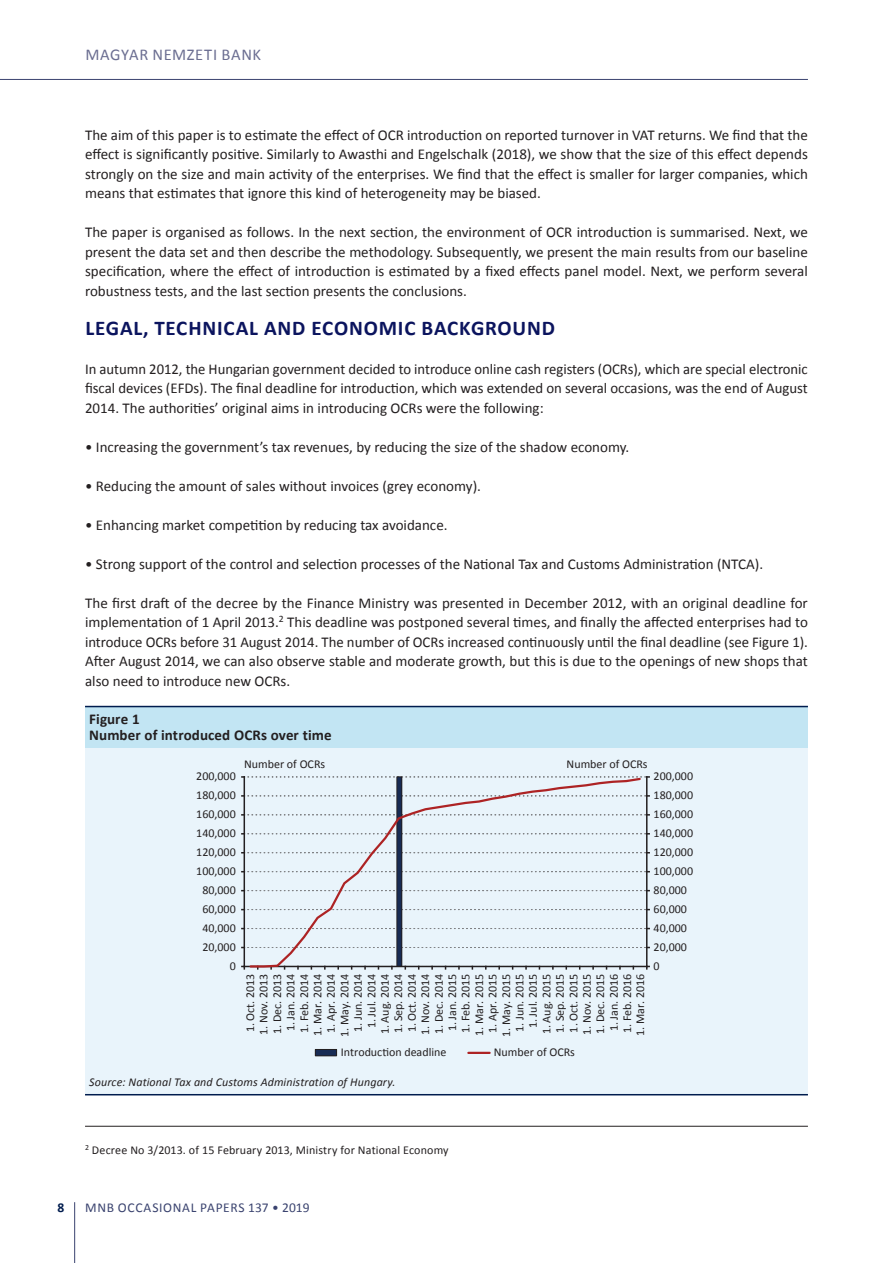
<style>
.page{position:relative;width:893px;height:1263px;background:#fff}
.page>*{position:absolute;margin:0;border:0;box-sizing:border-box;transform-origin:0 0}
.t1{font:700 21px "Calibri";letter-spacing:.035em;color:#0b145e}
.t2{font:16.5px "Calibri";letter-spacing:.04em;color:#6b6e91}
.t3{font:15px/19.5px "Calibri";color:#231f20;text-align:justify}
.t4{font:700 15px/15.8px "Calibri";letter-spacing:.005em;color:#231f20}
.t5{font:13.5px "Calibri";letter-spacing:.045em;color:#3a436f}
.t6{font:700 13.5px "Calibri";color:#001c4e}
.t7{font:12px "Calibri";color:#231f20}
.t8{font:italic 12px "Calibri";letter-spacing:.01em;color:#231f20}
</style>
<div class="page">
<hr style="left:74px;top:1202px;width:1px;height:61px;background:#3a436f">
<hr style="left:0;top:79px;width:808px;height:1px;background:#3a436f">
<hr style="left:85px;top:1126px;width:723px;height:1px;background:#231f20">
<div style="left:85px;top:706px;width:723px;height:42px;background:#c2e5f3"></div>
<div style="left:85px;top:748px;width:723px;height:346px;background:#e9f4fb"></div>
<hr style="left:85px;top:706px;width:723px;height:1px;background:#001c4e">
<hr style="left:85px;top:1094px;width:723px;height:1px;background:#001c4e">
<hr style="left:244px;top:777px;width:1px;height:189px;background:#231f20">
<svg style="left:242px;top:966px;width:407px;height:3px"></svg>
<svg style="left:242px;top:795px;width:407px;height:2px"></svg>
<svg style="left:242px;top:776px;width:407px;height:2px"></svg>
<hr style="left:646px;top:777px;width:1px;height:189px;background:#231f20">
<svg style="left:248px;top:776px;width:394px;height:193px;background:#e0e8ef"></svg>
<hr style="left:468px;top:1052px;width:22px;height:2px;background:#ad2324">
<div style="left:315px;top:1049px;width:22px;height:7px;background:#172b54"></div>
<div style="left:315px;top:1049px;width:22px;height:7px;border:1px solid #231f20"></div>
<p class="t2" style="left:85px;top:44px;width:177px">MAGYAR NEMZETI BANK</p>
<p class="t3" style="left:85px;top:125px;width:724px">The aim of this paper is to estimate the effect of OCR introduction on reported turnover in VAT returns. We find that the effect is significantly positive. Similarly to Awasthi and Engelschalk (2018), we show that the size of this effect depends strongly on the size and main activity of the enterprises. We find that the effect is smaller for larger companies, which means that estimates that ignore this kind of heterogeneity may be biased.</p>
<p class="t3" style="left:85px;top:223px;width:724px">The paper is organised as follows. In the next section, the environment of OCR introduction is summarised. Next, we present the data set and then describe the methodology. Subsequently, we present the main results from our baseline specification, where the effect of introduction is estimated by a fixed effects panel model. Next, we perform several robustness tests, and the last section presents the conclusions.</p>
<h1 class="t1" style="left:85px;top:314px;width:471px">LEGAL, TECHNICAL AND ECONOMIC BACKGROUND</h1>
<p class="t3" style="left:85px;top:359px;width:724px">In autumn 2012, the Hungarian government decided to introduce online cash registers (OCRs), which are special electronic fiscal devices (EFDs). The final deadline for introduction, which was extended on several occasions, was the end of August 2014. The authorities’ original aims in introducing OCRs were the following:</p>
<p class="t3" style="left:85px;top:437px;width:546px">• Increasing the government’s tax revenues, by reducing the size of the shadow economy.</p>
<p class="t3" style="left:85px;top:476px;width:397px">• Reducing the amount of sales without invoices (grey economy).</p>
<p class="t3" style="left:85px;top:515px;width:364px">• Enhancing market competition by reducing tax avoidance.</p>
<p class="t3" style="left:85px;top:554px;width:680px">• Strong support of the control and selection processes of the National Tax and Customs Administration (NTCA).</p>
<p class="t3" style="left:85px;top:593px;width:724px">The first draft of the decree by the Finance Ministry was presented in December 2012, with an original deadline for implementation of 1 April 2013.<sup>2</sup> This deadline was postponed several times, and finally the affected enterprises had to introduce OCRs before 31 August 2014. The number of OCRs increased continuously until the final deadline (see Figure 1).<br>After August 2014, we can also observe stable and moderate growth, but this is due to the openings of new shops that also need to introduce new OCRs.</p>
<p class="t4" style="left:89px;top:711px;width:244px">Figure 1<br>Number of introduced OCRs over time</p>
<p class="t7" style="left:244px;top:757px;width:83px">Number of OCRs</p>
<p class="t7" style="left:567px;top:757px;width:83px">Number of OCRs</p>
<p class="t7" style="left:196px;top:769px;width:41px">200,000</p>
<p class="t7" style="left:654px;top:769px;width:41px">200,000</p>
<p class="t7" style="left:196px;top:788px;width:41px">180,000</p>
<p class="t7" style="left:654px;top:787px;width:41px">180,000</p>
<p class="t7" style="left:196px;top:806px;width:41px">160,000</p>
<p class="t7" style="left:654px;top:806px;width:41px">160,000</p>
<p class="t7" style="left:196px;top:825px;width:41px">140,000</p>
<p class="t7" style="left:654px;top:825px;width:41px">140,000</p>
<p class="t7" style="left:196px;top:844px;width:41px">120,000</p>
<p class="t7" style="left:654px;top:844px;width:41px">120,000</p>
<p class="t7" style="left:196px;top:863px;width:41px">100,000</p>
<p class="t7" style="left:654px;top:863px;width:41px">100,000</p>
<p class="t7" style="left:202px;top:882px;width:35px">80,000</p>
<p class="t7" style="left:654px;top:882px;width:35px">80,000</p>
<p class="t7" style="left:202px;top:901px;width:35px">60,000</p>
<p class="t7" style="left:654px;top:901px;width:35px">60,000</p>
<p class="t7" style="left:202px;top:920px;width:35px">40,000</p>
<p class="t7" style="left:654px;top:920px;width:35px">40,000</p>
<p class="t7" style="left:202px;top:939px;width:35px">20,000</p>
<p class="t7" style="left:654px;top:939px;width:35px">20,000</p>
<p class="t7" style="left:230px;top:958px;width:8px">0</p>
<p class="t7" style="left:654px;top:958px;width:8px">0</p>
<p class="t7" style="left:243px;top:1032px;width:60px;rotate:-90deg">1. Oct. 2013</p>
<p class="t7" style="left:256px;top:1035px;width:63px;rotate:-90deg">1. Nov. 2013</p>
<p class="t7" style="left:269px;top:1034px;width:62px;rotate:-90deg">1. Dec. 2013</p>
<p class="t7" style="left:283px;top:1031px;width:59px;rotate:-90deg">1. Jan. 2014</p>
<p class="t7" style="left:296px;top:1033px;width:61px;rotate:-90deg">1. Feb. 2014</p>
<p class="t7" style="left:310px;top:1036px;width:64px;rotate:-90deg">1. Mar. 2014</p>
<p class="t7" style="left:323px;top:1033px;width:61px;rotate:-90deg">1. Apr. 2014</p>
<p class="t7" style="left:337px;top:1037px;width:65px;rotate:-90deg">1. May. 2014</p>
<p class="t7" style="left:350px;top:1032px;width:60px;rotate:-90deg">1. Jun. 2014</p>
<p class="t7" style="left:364px;top:1028px;width:56px;rotate:-90deg">1. Jul. 2014</p>
<p class="t7" style="left:377px;top:1034px;width:62px;rotate:-90deg">1. Aug. 2014</p>
<p class="t7" style="left:391px;top:1033px;width:61px;rotate:-90deg">1. Sep. 2014</p>
<p class="t7" style="left:404px;top:1032px;width:60px;rotate:-90deg">1. Oct. 2014</p>
<p class="t7" style="left:418px;top:1035px;width:63px;rotate:-90deg">1. Nov. 2014</p>
<p class="t7" style="left:431px;top:1034px;width:62px;rotate:-90deg">1. Dec. 2014</p>
<p class="t7" style="left:445px;top:1031px;width:59px;rotate:-90deg">1. Jan. 2015</p>
<p class="t7" style="left:458px;top:1033px;width:61px;rotate:-90deg">1. Feb. 2015</p>
<p class="t7" style="left:471px;top:1036px;width:64px;rotate:-90deg">1. Mar. 2015</p>
<p class="t7" style="left:485px;top:1033px;width:61px;rotate:-90deg">1. Apr. 2015</p>
<p class="t7" style="left:498px;top:1037px;width:65px;rotate:-90deg">1. May. 2015</p>
<p class="t7" style="left:512px;top:1032px;width:60px;rotate:-90deg">1. Jun. 2015</p>
<p class="t7" style="left:525px;top:1028px;width:56px;rotate:-90deg">1. Jul. 2015</p>
<p class="t7" style="left:539px;top:1034px;width:62px;rotate:-90deg">1. Aug. 2015</p>
<p class="t7" style="left:552px;top:1033px;width:61px;rotate:-90deg">1. Sep. 2015</p>
<p class="t7" style="left:566px;top:1032px;width:60px;rotate:-90deg">1. Oct. 2015</p>
<p class="t7" style="left:579px;top:1035px;width:63px;rotate:-90deg">1. Nov. 2015</p>
<p class="t7" style="left:593px;top:1034px;width:62px;rotate:-90deg">1. Dec. 2015</p>
<p class="t7" style="left:606px;top:1031px;width:59px;rotate:-90deg">1. Jan. 2016</p>
<p class="t7" style="left:620px;top:1033px;width:61px;rotate:-90deg">1. Feb. 2016</p>
<p class="t7" style="left:633px;top:1036px;width:64px;rotate:-90deg">1. Mar. 2016</p>
<p class="t7" style="left:341px;top:1044px;width:107px">Introduction deadline</p>
<p class="t7" style="left:494px;top:1044px;width:83px">Number of OCRs</p>
<p class="t8" style="left:89px;top:1074px;width:308px">Source: National Tax and Customs Administration of Hungary.</p>
<p class="t7" style="left:85px;top:1142px;width:365px"><sup>2</sup> Decree No 3/2013. of 15 February 2013, Ministry for National Economy</p>
<p class="t6" style="left:57px;top:1199px;width:8px">8</p>
<p class="t5" style="left:85px;top:1199px;width:226px">MNB OCCASIONAL PAPERS 137 • 2019</p>
</div>
